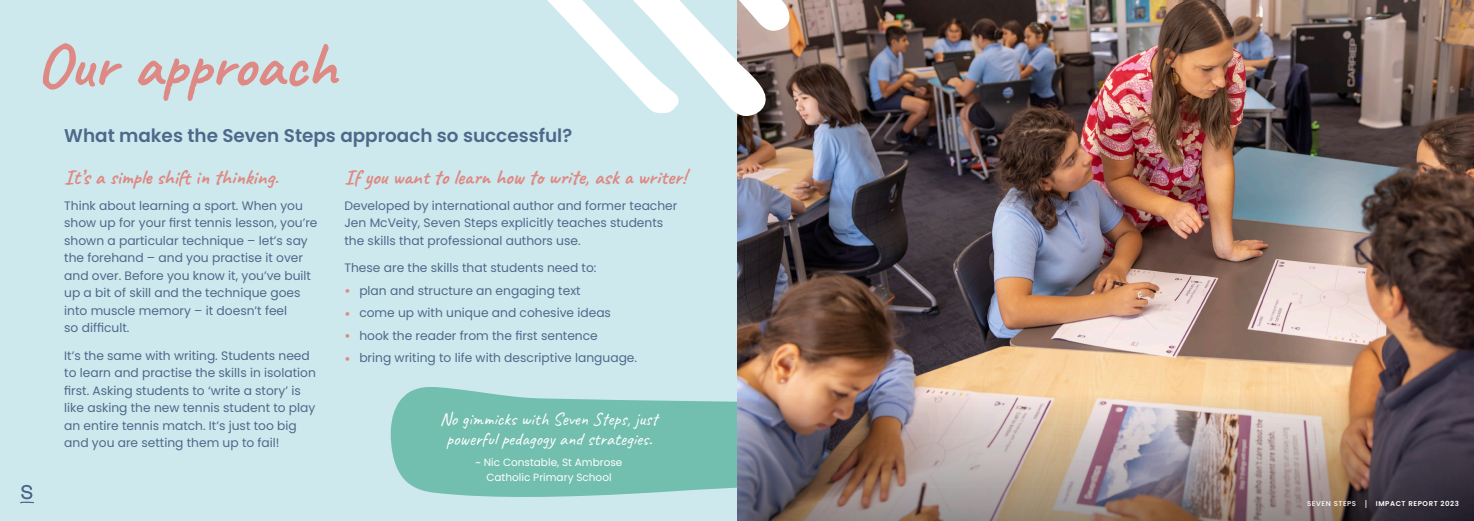
<style>
.page{position:relative;width:1474px;height:521px;background:#fff}
.page>*{position:absolute;margin:0;border:0;box-sizing:border-box;transform-origin:0 0}
.H1_Deco{font:700 63.79px "Caveat";letter-spacing:.005em;color:#de8983}
.H3_Script__pink{font:700 21px "Caveat";color:#de8983}
.Quote__white{font:18.38px/20.1px "Caveat";color:#fff;text-align:center}
.H2__blue__21{font:600 18.38px "Poppins";color:#4d698a}
.Body__blue__14{font:12.25px/17.5px "Poppins";color:#4d698a}
.Body__blue__14_B4_bu{font:12.25px "Poppins";color:#4d698a}
.Quote_source__white{font:10.5px/14.9px "Poppins";color:#fff;text-align:center}
.t1{font:600 7px "Poppins";letter-spacing:.08em;color:#fff}
.s1{font-weight:700;color:#de8983}
.s2{font-weight:500}
.s3{font-weight:400;font-size:8.75px}
</style>
<div class="page">
<div style="left:0;top:0;width:1473px;height:521px;background:#cee9ee"></div>
<img style="left:737px;top:0;width:736px;height:357px">
<svg style="left:771px;top:0;width:23px;height:113px;background:#a89287"></svg>
<svg style="left:547px;top:0;width:224px;height:117px"></svg>
<img style="left:737px;top:357px;width:736px;height:164px">
<svg style="left:390px;top:387px;width:347px;height:110px;background:#7ec3b7"></svg>
<svg style="left:20px;top:485px;width:14px;height:18px"></svg>
<p class="H1_Deco" style="left:36px;top:25px;width:302px">Our approach</p>
<p class="H2__blue__21" style="left:64px;top:125px;width:509px">What makes the Seven Steps approach so successful?</p>
<p class="H3_Script__pink" style="left:64px;top:164px;width:215px">It’s a simple shift in thinking.</p>
<p class="Body__blue__14" style="left:64px;top:197px;width:255px">Think about learning a sport. When you show up for your first tennis lesson, you’re shown a particular technique – let’s say the forehand – and you practise it over and over. Before you know it, you’ve built up a bit of skill and the technique goes into muscle memory – it doesn’t feel<br>so difficult.</p>
<p class="Body__blue__14" style="left:64px;top:347px;width:253px">It’s the same with writing. Students need to learn and practise the skills in isolation first. Asking students to ‘write a story’ is like asking the new tennis student to play an entire tennis match. It’s just too big and you are setting them up to fail!</p>
<p class="H3_Script__pink" style="left:344px;top:164px;width:343px">If you want to learn how to write, ask a writer!</p>
<p class="Body__blue__14" style="left:344px;top:197px;width:334px">Developed by international author and former teacher<br>Jen McVeity, Seven Steps explicitly teaches students the skills that professional authors use.</p>
<p class="Body__blue__14_B4_bu" style="left:344px;top:261px;width:253px">These are the skills that students need to:</p>
<p class="Body__blue__14" style="left:344px;top:282px;width:238px"><span class="s1">•</span> plan and structure an engaging text</p>
<p class="Body__blue__14" style="left:344px;top:304px;width:268px"><span class="s1">•</span> come up with unique and cohesive ideas</p>
<p class="Body__blue__14" style="left:344px;top:327px;width:255px"><span class="s1">•</span> hook the reader from the first sentence</p>
<p class="Body__blue__14" style="left:344px;top:349px;width:294px"><span class="s1">•</span> bring writing to life with descriptive language.</p>
<p class="Quote__white" style="left:440px;top:408px;width:218px">No gimmicks with Seven Steps, just powerful pedagogy and strategies.</p>
<p class="Quote_source__white" style="left:475px;top:455px;width:148px">~ Nic Constable, St Ambrose<br>Catholic Primary School</p>
<p class="t1" style="left:1306px;top:499px;width:153px"><span class="s2">SEVEN STEPS</span> <span class="s3">|</span> IMPACT REPORT 2023</p>
</div>
